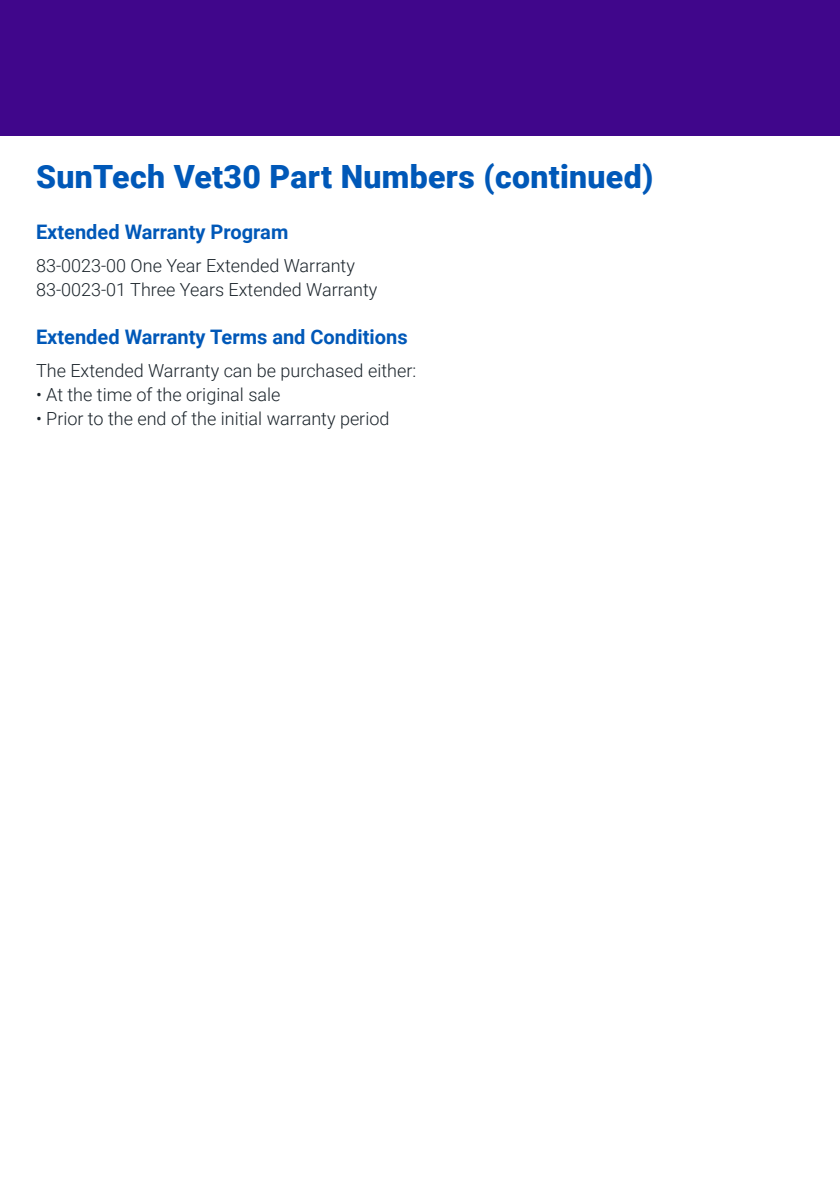
<style>
.page{position:relative;width:840px;height:1191px;background:#fff}
.page>*{position:absolute;margin:0;border:0;box-sizing:border-box;transform-origin:0 0}
.t1{font:900 32px "Roboto";letter-spacing:.01em;color:#0058b8}
.t2{font:700 20px "Roboto";color:#0058b8}
.t3{font:300 18px "Roboto";color:#1b242b}
</style>
<div class="page">
<div style="left:0;top:0;width:839px;height:136px;background:#40068b"></div>
<p class="t1" style="left:36px;top:154px;width:618px">SunTech Vet30 Part Numbers (continued)</p>
<p class="t2" style="left:36px;top:217px;width:254px">Extended Warranty Program</p>
<p class="t3" style="left:36px;top:253px;width:320px">83-0023-00 One Year Extended Warranty</p>
<p class="t3" style="left:36px;top:277px;width:343px">83-0023-01 Three Years Extended Warranty</p>
<p class="t2" style="left:36px;top:322px;width:373px">Extended Warranty Terms and Conditions</p>
<p class="t3" style="left:36px;top:358px;width:381px">The Extended Warranty can be purchased either:</p>
<p class="t3" style="left:36px;top:382px;width:246px">• At the time of the original sale</p>
<p class="t3" style="left:36px;top:406px;width:355px">• Prior to the end of the initial warranty period</p>
</div>
